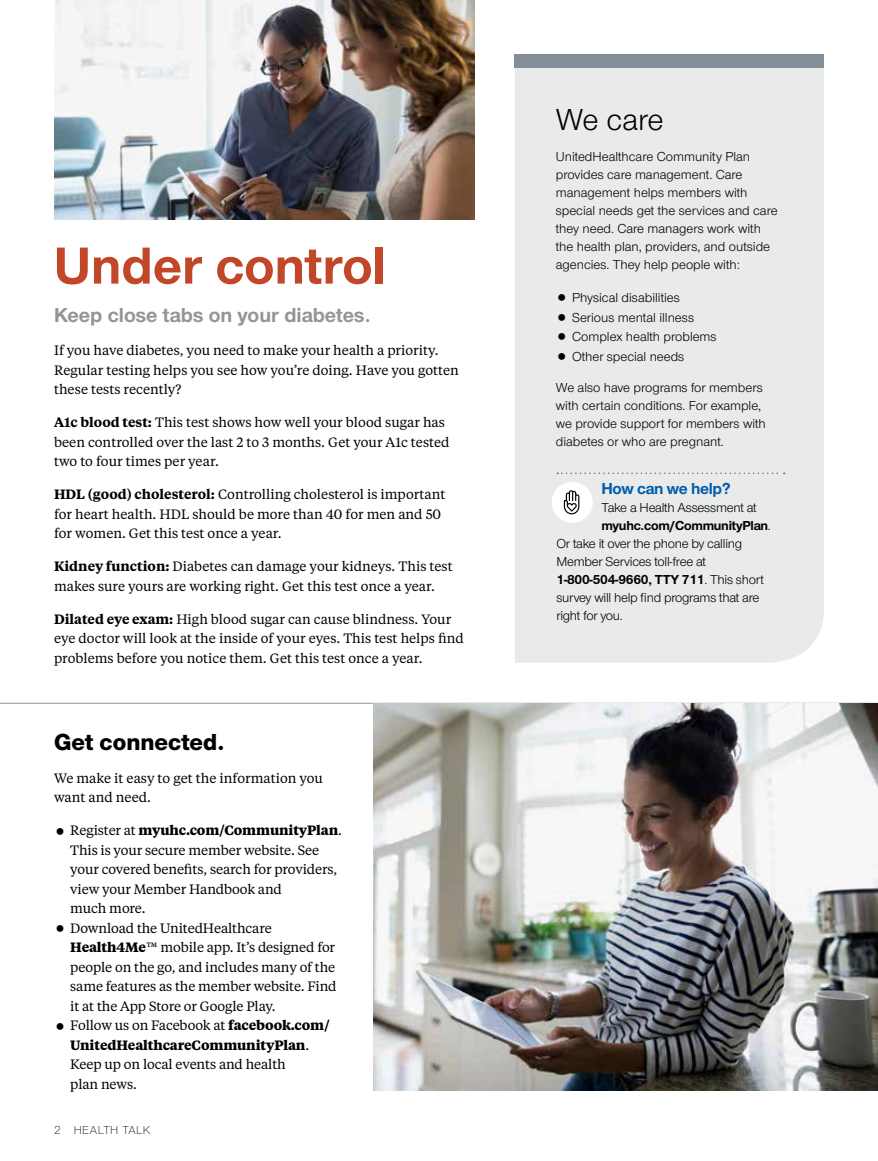
<style>
.page{position:relative;width:878px;height:1161px;background:#fff}
.page>*{position:absolute;margin:0;border:0;box-sizing:border-box;transform-origin:0 0}
.t1{font:700 54px "UHC Sans";color:#c24628}
.t2{font:31.5px "UHC Sans";letter-spacing:-.005em;color:#000}
.t3{font:800 24px "UHC Sans";color:#000}
.t4{font:700 21px "UHC Sans";color:#939598}
.t5{font:700 16.5px "UHC Sans";letter-spacing:-.02em;color:#005dac}
.t6{font:13.5px/19.5px "UHC Serif Text";color:#000}
.t7{font:13.5px/18px "UHC Sans";color:#000}
.t8{font:13.5px "UHC Sans";letter-spacing:-.02em;color:#000}
.t9{font:700 13.5px "UHC Sans";letter-spacing:-.02em;color:#000}
.t10{font:13.5px "UHC Sans";letter-spacing:-.025em;color:#000}
.t11{font:300 12px "UHC Sans";letter-spacing:.04em;color:#000}
.s1{font-weight:600}
.s2{font-weight:700}
.s3{font-weight:400}
</style>
<div class="page">
<div style="left:515px;top:68px;width:309px;height:595px;background:#e9eaea"></div>
<div style="left:515px;top:54px;width:309px;height:14px;background:#838e98"></div>
<svg style="left:557px;top:473px;width:227px;height:1px"></svg>
<div style="left:551px;top:482px;width:42px;height:41px;background:#fff;border-radius:50%"></div>
<svg style="left:564px;top:490px;width:15px;height:24px"></svg>
<hr style="left:0;top:703px;width:878px;height:1px;background:#939598">
<img style="left:373px;top:704px;width:505px;height:386px">
<img style="left:55px;top:0;width:419px;height:220px">
<h1 class="t1" style="left:54px;top:229px;width:333px">Under control</h1>
<h3 class="t4" style="left:54px;top:301px;width:318px">Keep close tabs on your diabetes.</h3>
<p class="t6" style="left:54px;top:340px;width:406px">If you have diabetes, you need to make your health a priority.<br>Regular testing helps you see how you’re doing. Have you gotten these tests recently?</p>
<p class="t6" style="left:54px;top:412px;width:397px"><span class="s1">A1c blood test:</span> This test shows how well your blood sugar has been controlled over the last 2 to 3 months. Get your A1c tested two to four times per year.</p>
<p class="t6" style="left:54px;top:484px;width:393px"><span class="s1">HDL (good) cholesterol:</span> Controlling cholesterol is important for heart health. HDL should be more than 40 for men and 50 for women. Get this test once a year.</p>
<p class="t6" style="left:54px;top:556px;width:400px"><span class="s1">Kidney function:</span> Diabetes can damage your kidneys. This test makes sure yours are working right. Get this test once a year.</p>
<p class="t6" style="left:54px;top:609px;width:411px"><span class="s1">Dilated eye exam:</span> High blood sugar can cause blindness. Your eye doctor will look at the inside of your eyes. This test helps find problems before you notice them. Get this test once a year.</p>
<h3 class="t3" style="left:54px;top:725px;width:172px">Get connected.</h3>
<p class="t6" style="left:54px;top:768px;width:270px">We make it easy to get the information you want and need.</p>
<p class="t6" style="left:70px;top:820px;width:273px">Register at <span class="s2">myuhc.com/CommunityPlan</span>.<br>This is your secure member website. See your covered benefits, search for providers, view your Member Handbook and<br>much more.<br>Download the UnitedHealthcare <span class="s2">Health4Me</span>™ mobile app. It’s designed for people on the go, and includes many of the same features as the member website. Find it at the App Store or Google Play.<br>Follow us on Facebook at <span class="s2">facebook.com/ UnitedHealthcareCommunityPlan</span>.<br>Keep up on local events and health<br>plan news.</p>
<p class="t11" style="left:54px;top:1122px;width:98px">2 HEALTH TALK</p>
<h2 class="t2" style="left:556px;top:99px;width:109px">We care</h2>
<p class="t7" style="left:556px;top:147px;width:223px">UnitedHealthcare Community Plan provides care management. Care management helps members with special needs get the services and care they need. Care managers work with the health plan, providers, and outside agencies. They help people with:</p>
<p class="t7" style="left:572px;top:287px;width:146px;line-height:19.5px">Physical disabilities<br>Serious mental illness<br>Complex health problems<br>Other special needs</p>
<p class="t7" style="left:556px;top:378px;width:211px">We also have programs for members with certain conditions. For example, we provide support for members with diabetes or who are pregnant.</p>
<p class="t5" style="left:601px;top:477px;width:131px">How can we help?</p>
<p class="t8" style="left:601px;top:498px;width:157px">Take a Health Assessment at</p>
<p class="t9" style="left:601px;top:516px;width:171px">myuhc.com/CommunityPlan<span class="s3">.</span></p>
<p class="t8" style="left:556px;top:534px;width:187px">Or take it over the phone by calling</p>
<p class="t8" style="left:556px;top:552px;width:151px">Member Services toll-free at</p>
<p class="t9" style="left:556px;top:570px;width:209px">1-800-504-9660, TTY 711<span class="s3">. This short</span></p>
<p class="t8" style="left:556px;top:588px;width:204px">survey will help find programs that are</p>
<p class="t10" style="left:556px;top:606px;width:68px">right for you.</p>
</div>
